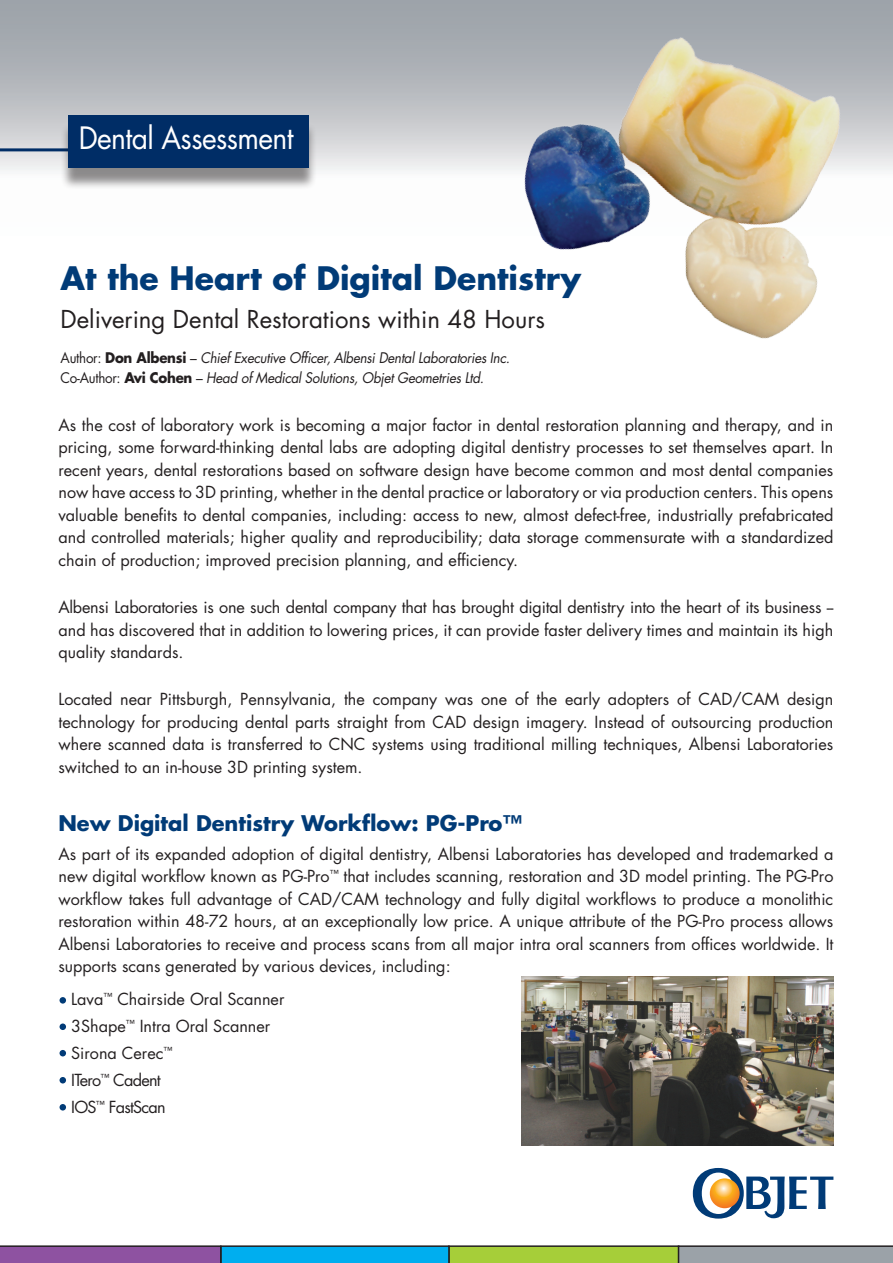
<style>
.page{position:relative;width:893px;height:1263px;background:#fff}
.page>*{position:absolute;margin:0;border:0;box-sizing:border-box;transform-origin:0 0}
.t1{font:700 31.5px "Futura";color:#013b77}
.t2{font:30px "Futura";letter-spacing:-.02em;color:#fff;scale:.94 1}
.t3{font:24px "Futura";color:#231f20}
.t4{font:700 21px "Futura";color:#013b77}
.t5{font:16.2px/22.5px "Futura";color:#231f20;text-align:justify}
.t6{font:italic 14.25px/20.7px "Futura";letter-spacing:-.02em;color:#231f20;scale:.94 1}
.s1{font-style:normal}
.s2{font-weight:700;font-style:normal}
</style>
<div class="page">
<svg style="left:693px;top:1168px;width:140px;height:50px"></svg>
<img style="left:522px;top:976px;width:311px;height:169px">
<svg style="left:0;top:0;width:467px;height:171px;background:#b4b7bc"></svg>
<svg style="left:60px;top:997px;width:6px;height:6px"></svg>
<div style="left:60px;top:1023px;width:6px;height:7px;background:#013b77;border-radius:50%"></div>
<svg style="left:60px;top:1050px;width:6px;height:6px"></svg>
<svg style="left:60px;top:1077px;width:6px;height:6px"></svg>
<svg style="left:60px;top:1104px;width:6px;height:6px"></svg>
<img style="left:467px;top:0;width:426px;height:339px">
<hr style="left:0;top:148px;width:304px;height:3px;background:#002d66">
<div style="left:60px;top:122px;width:257px;height:68px;background:#231f20;opacity:.5"></div>
<div style="left:68px;top:115px;width:241px;height:52px;background:#002d66"></div>
<svg style="left:0;top:1245px;width:893px;height:18px;background:#6f9393"></svg>
<h2 class="t2" style="left:79px;top:117px;width:230px">Dental Assessment</h2>
<h1 class="t1" style="left:61px;top:256px;width:522px">At the Heart of Digital Dentistry</h1>
<h3 class="t3" style="left:61px;top:303px;width:486px">Delivering Dental Restorations within 48 Hours</h3>
<p class="t6" style="left:61px;top:347px;width:479px"><span class="s1">Author:</span> <span class="s2">Don Albensi</span> <span class="s1">–</span> Chief Executive Officer, Albensi Dental Laboratories Inc.<br><span class="s1">Co-Author:</span> <span class="s2">Avi Cohen</span> <span class="s1">–</span> Head of Medical Solutions, Objet Geometries Ltd.</p>
<p class="t5" style="left:58px;top:413px;width:776px">As the cost of laboratory work is becoming a major factor in dental restoration planning and therapy, and in pricing, some forward-thinking dental labs are adopting digital dentistry processes to set themselves apart. In recent years, dental restorations based on software design have become common and most dental companies now have access to 3D printing, whether in the dental practice or laboratory or via production centers. This opens valuable benefits to dental companies, including: access to new, almost defect-free, industrially prefabricated and controlled materials; higher quality and reproducibility; data storage commensurate with a standardized chain of production; improved precision planning, and efficiency.</p>
<p class="t5" style="left:58px;top:596px;width:776px">Albensi Laboratories is one such dental company that has brought digital dentistry into the heart of its business -- and has discovered that in addition to lowering prices, it can provide faster delivery times and maintain its high quality standards.</p>
<p class="t5" style="left:58px;top:688px;width:776px">Located near Pittsburgh, Pennsylvania, the company was one of the early adopters of CAD/CAM design technology for producing dental parts straight from CAD design imagery. Instead of outsourcing production where scanned data is transferred to CNC systems using traditional milling techniques, Albensi Laboratories switched to an in-house 3D printing system.</p>
<p class="t4" style="left:58px;top:808px;width:465px">New Digital Dentistry Workflow: PG-Pro™</p>
<p class="t5" style="left:58px;top:842px;width:776px">As part of its expanded adoption of digital dentistry, Albensi Laboratories has developed and trademarked a new digital workflow known as PG-Pro<sup>™</sup> that includes scanning, restoration and 3D model printing. The PG-Pro workflow takes full advantage of CAD/CAM technology and fully digital workflows to produce a monolithic restoration within 48-72 hours, at an exceptionally low price. A unique attribute of the PG-Pro process allows Albensi Laboratories to receive and process scans from all major intra oral scanners from offices worldwide. It supports scans generated by various devices, including:</p>
<p class="t5" style="left:71px;top:986px;width:215px;line-height:27px;text-align:left">Lava<sup>™</sup> Chairside Oral Scanner<br>3Shape<sup>™</sup> Intra Oral Scanner<br>Sirona Cerec<sup>™<br></sup>ITero<sup>™</sup> Cadent<br>IOS<sup>™</sup> FastScan</p>
</div>
